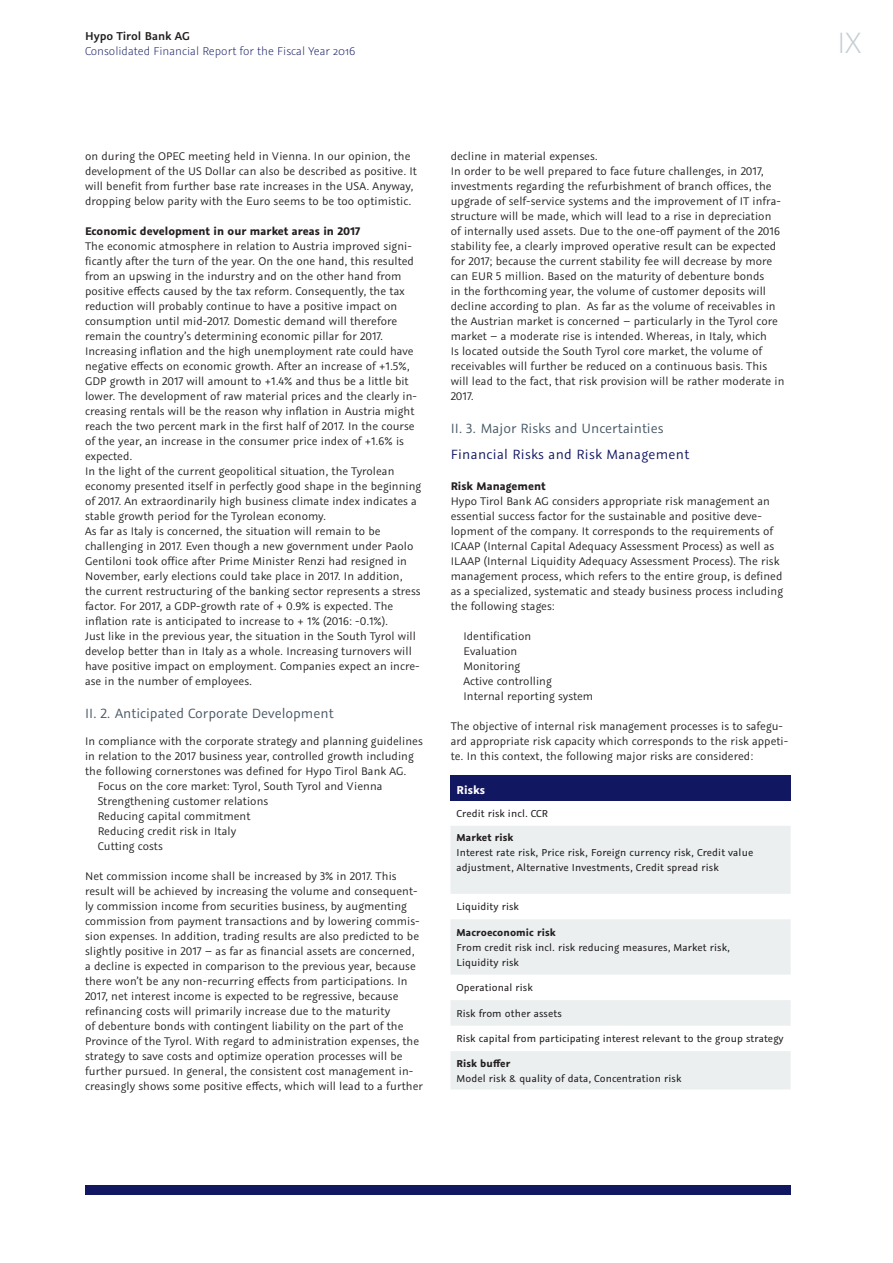
<style>
.page{position:relative;width:893px;height:1263px;background:#fff}
.page>*{position:absolute;margin:0;border:0;box-sizing:border-box;transform-origin:0 0}
.t1{font:300 33px "Graublau Sans";color:#c5ced3}
.t2{font:15px "Graublau Sans";color:#475865}
.t3{font:15px "Graublau Sans";letter-spacing:.02em;color:#121761}
.t4{font:300 12.75px "Graublau Sans";color:#121761}
.t5{font:600 12.75px "Graublau Sans";color:#231f20}
.t6{font:700 12.75px "Graublau Sans";letter-spacing:.01em;color:#fff}
.t7{font:12.3px/15px "Graublau Sans";letter-spacing:.005em;color:#231f20}
.t8{font:700 12.3px "Graublau Sans";letter-spacing:.005em;color:#231f20}
.t9{font:11.25px/15px "Graublau Sans";letter-spacing:.01em;color:#231f20}
.t10{font:700 11.25px "Graublau Sans";letter-spacing:.01em;color:#231f20}
</style>
<div class="page">
<div style="left:85px;top:1185px;width:706px;height:10px;background:#121761"></div>
<div style="left:450px;top:775px;width:341px;height:25px;background:#121761"></div>
<svg style="left:450px;top:826px;width:341px;height:263px;fill:#ebeff0"></svg>
<p class="t5" style="left:85px;top:28px;width:107px">Hypo Tirol Bank AG</p>
<p class="t4" style="left:85px;top:44px;width:272px">Consolidated Financial Report for the Fiscal Year 2016</p>
<p class="t7" style="left:85px;top:148px;width:333px">on during the OPEC meeting held in Vienna. In our opinion, the development of the US Dollar can also be described as positive. It will benefit from further base rate increases in the USA. Anyway, dropping below parity with the Euro seems to be too optimistic.</p>
<p class="t8" style="left:85px;top:223px;width:277px">Economic development in our market areas in 2017</p>
<p class="t7" style="left:85px;top:238px;width:338px">The economic atmosphere in relation to Austria improved signi&shy;ficantly after the turn of the year. On the one hand, this resulted from an upswing in the indurstry and on the other hand from positive effects caused by the tax reform. Consequently, the tax reduction will probably continue to have a positive impact on consumption until mid-2017. Domestic demand will therefore remain the country’s determining economic pillar for 2017.<br>Increasing inflation and the high unemployment rate could have negative effects on economic growth. After an increase of +1.5%, GDP growth in 2017 will amount to +1.4% and thus be a little bit lower. The development of raw material prices and the clearly in&shy;creasing rentals will be the reason why inflation in Austria might reach the two percent mark in the first half of 2017. In the course of the year, an increase in the consumer price index of +1.6% is expected.<br>In the light of the current geopolitical situation, the Tyrolean economy presented itself in perfectly good shape in the beginning of 2017. An extraordinarily high business climate index indicates a stable growth period for the Tyrolean economy.<br>As far as Italy is concerned, the situation will remain to be challenging in 2017. Even though a new government under Paolo Gentiloni took office after Prime Minister Renzi had resigned in November, early elections could take place in 2017. In addition, the current restructuring of the banking sector represents a stress factor. For 2017, a GDP-growth rate of + 0.9% is expected. The inflation rate is anticipated to increase to + 1% (2016: -0.1%).<br>Just like in the previous year, the situation in the South Tyrol will develop better than in Italy as a whole. Increasing turnovers will have positive impact on employment. Companies expect an incre&shy;ase in the number of employees.</p>
<p class="t2" style="left:85px;top:704px;width:250px">II. 2. Anticipated Corporate Development</p>
<p class="t7" style="left:85px;top:733px;width:339px">In compliance with the corporate strategy and planning guidelines</p>
<p class="t7" style="left:85px;top:748px;width:330px">in relation to the 2017 business year, controlled growth including</p>
<p class="t7" style="left:85px;top:763px;width:323px">the following cornerstones was defined for Hypo Tirol Bank AG.</p>
<p class="t7" style="left:98px;top:778px;width:286px">Focus on the core market: Tyrol, South Tyrol and Vienna</p>
<p class="t7" style="left:98px;top:793px;width:172px">Strengthening customer relations</p>
<p class="t7" style="left:98px;top:808px;width:154px">Reducing capital commitment</p>
<p class="t7" style="left:98px;top:823px;width:140px">Reducing credit risk in Italy</p>
<p class="t7" style="left:98px;top:838px;width:67px">Cutting costs</p>
<p class="t7" style="left:85px;top:868px;width:340px">Net commission income shall be increased by 3% in 2017. This result will be achieved by increasing the volume and consequent&shy;ly commission income from securities business, by augmenting commission from payment transactions and by lowering commis&shy;sion expenses. In addition, trading results are also predicted to be slightly positive in 2017 – as far as financial assets are concerned, a decline is expected in comparison to the previous year, because there won’t be any non-recurring effects from participations. In 2017, net interest income is expected to be regressive, because refinancing costs will primarily increase due to the maturity<br>of debenture bonds with contingent liability on the part of the Province of the Tyrol. With regard to administration expenses, the strategy to save costs and optimize operation processes will be further pursued. In general, the consistent cost management in&shy;creasingly shows some positive effects, which will lead to a further</p>
<p class="t7" style="left:451px;top:148px;width:335px">decline in material expenses.<br>In order to be well prepared to face future challenges, in 2017, investments regarding the refurbishment of branch offices, the upgrade of self-service systems and the improvement of IT infra&shy;structure will be made, which will lead to a rise in depreciation<br>of internally used assets. Due to the one-off payment of the 2016 stability fee, a clearly improved operative result can be expected for 2017; because the current stability fee will decrease by more can EUR 5 million. Based on the maturity of debenture bonds<br>in the forthcoming year, the volume of customer deposits will decline according to plan. As far as the volume of receivables in the Austrian market is concerned – particularly in the Tyrol core market – a moderate rise is intended. Whereas, in Italy, which<br>Is located outside the South Tyrol core market, the volume of receivables will further be reduced on a continuous basis. This will lead to the fact, that risk provision will be rather moderate in 2017.</p>
<p class="t2" style="left:451px;top:419px;width:214px">II. 3. Major Risks and Uncertainties</p>
<p class="t3" style="left:451px;top:445px;width:240px">Financial Risks and Risk Management</p>
<p class="t8" style="left:451px;top:478px;width:96px">Risk Management</p>
<p class="t7" style="left:451px;top:493px;width:334px">Hypo Tirol Bank AG considers appropriate risk management an essential success factor for the sustainable and positive deve&shy;lopment of the company. It corresponds to the requirements of ICAAP (Internal Capital Adequacy Assessment Process) as well as ILAAP (Internal Liquidity Adequacy Assessment Process). The risk management process, which refers to the entire group, is defined as a specialized, systematic and steady business process including the following stages:</p>
<p class="t7" style="left:463px;top:628px;width:131px">Identification<br>Evaluation<br>Monitoring<br>Active controlling<br>Internal reporting system</p>
<p class="t7" style="left:451px;top:718px;width:339px">The objective of internal risk management processes is to safegu&shy;ard appropriate risk capacity which corresponds to the risk appeti&shy;te. In this context, the following major risks are considered:</p>
<p class="t6" style="left:456px;top:781px;width:30px">Risks</p>
<p class="t9" style="left:456px;top:806px;width:93px">Credit risk incl. CCR</p>
<p class="t10" style="left:456px;top:830px;width:58px">Market risk</p>
<p class="t9" style="left:456px;top:845px;width:298px">Interest rate risk, Price risk, Foreign currency risk, Credit value adjustment, Alternative Investments, Credit spread risk</p>
<p class="t9" style="left:456px;top:899px;width:64px">Liquidity risk</p>
<p class="t10" style="left:456px;top:925px;width:101px">Macroeconomic risk</p>
<p class="t9" style="left:456px;top:940px;width:275px">From credit risk incl. risk reducing measures, Market risk,<br>Liquidity risk</p>
<p class="t9" style="left:456px;top:980px;width:78px">Operational risk</p>
<p class="t9" style="left:456px;top:1006px;width:107px">Risk from other assets</p>
<p class="t9" style="left:456px;top:1031px;width:329px">Risk capital from participating interest relevant to the group strategy</p>
<p class="t10" style="left:456px;top:1056px;width:55px">Risk buffer</p>
<p class="t9" style="left:456px;top:1070px;width:226px">Model risk &amp; quality of data, Concentration risk</p>
<h1 class="t1" style="left:837px;top:23px;width:26px">IX</h1>
</div>
